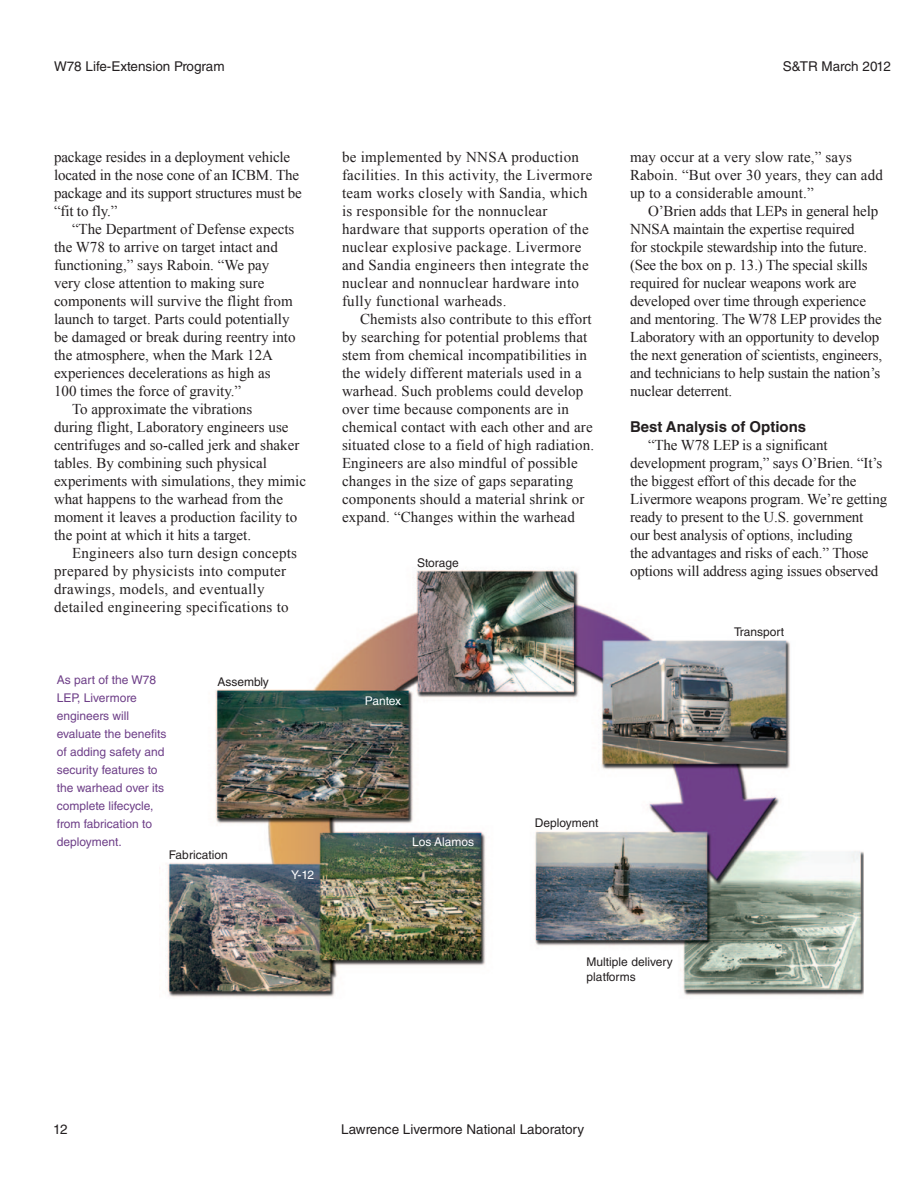
<style>
.page{position:relative;width:918px;height:1188px;background:#fff}
.page>*{position:absolute;margin:0;border:0;box-sizing:border-box;transform-origin:0 0}
.STR_general_text{font:15px/18px "Times New Roman";color:#231f20}
.STR_general_text-2{font:15px/18px "Times New Roman";letter-spacing:.02em;color:#231f20}
.STR_lev1_head{font:700 15px "Helvetica LT Std";color:#231f20}
.t1{font:13.5px "Helvetica LT Std";color:#231f20}
.STR_Captions{font:12px/18px "Helvetica LT Std";color:#6e3f88}
.t2{font:12px/14.4px "Helvetica LT Std";color:#231f20}
.t3{font:12px "Helvetica LT Std";color:#fff}
</style>
<div class="page">
<img style="left:167px;top:570px;width:697px;height:427px">
<p class="t1" style="left:54px;top:59px;width:172px">W78 Life-Extension Program</p>
<p class="STR_general_text" style="left:54px;top:148px;width:249px">package resides in a deployment vehicle located in the nose cone of an ICBM. The package and its support structures must be “fit to fly.”</p>
<p class="STR_general_text" style="left:54px;top:220px;width:243px;text-indent:18px">“The Department of Defense expects the W78 to arrive on target intact and functioning,” says Raboin. “We pay very close attention to making sure components will survive the flight from launch to target. Parts could potentially be damaged or break during reentry into the atmosphere, when the Mark 12A experiences decelerations as high as 100 times the force of gravity.”</p>
<p class="STR_general_text" style="left:54px;top:400px;width:254px;text-indent:18px">To approximate the vibrations<br>during flight, Laboratory engineers use centrifuges and so-called jerk and shaker tables. By combining such physical experiments with simulations, they mimic what happens to the warhead from the moment it leaves a production facility to the point at which it hits a target.</p>
<p class="STR_general_text-2" style="left:54px;top:544px;width:245px;text-indent:18px">Engineers also turn design concepts prepared by physicists into computer drawings, models, and eventually detailed engineering specifications to</p>
<p class="STR_Captions" style="left:57px;top:671px;width:111px">As part of the W78<br>LEP, Livermore engineers will evaluate the benefits of adding safety and security features to the warhead over its complete lifecycle, from fabrication to deployment.</p>
<p class="t2" style="left:217px;top:675px;width:53px">Assembly</p>
<p class="t2" style="left:169px;top:847px;width:60px">Fabrication</p>
<p class="t3" style="left:291px;top:868px;width:25px">Y-12</p>
<p class="STR_general_text-2" style="left:342px;top:148px;width:252px">be implemented by NNSA production facilities. In this activity, the Livermore team works closely with Sandia, which is responsible for the nonnuclear hardware that supports operation of the nuclear explosive package. Livermore and Sandia engineers then integrate the nuclear and nonnuclear hardware into fully functional warheads.</p>
<p class="STR_general_text" style="left:342px;top:310px;width:254px;text-indent:18px">Chemists also contribute to this effort by searching for potential problems that stem from chemical incompatibilities in the widely different materials used in a warhead. Such problems could develop over time because components are in chemical contact with each other and are situated close to a field of high radiation.<br>Engineers are also mindful of possible changes in the size of gaps separating components should a material shrink or expand. “Changes within the warhead</p>
<p class="t2" style="left:417px;top:555px;width:43px">Storage</p>
<p class="t3" style="left:365px;top:693px;width:38px">Pantex</p>
<p class="t3" style="left:412px;top:835px;width:64px">Los Alamos</p>
<p class="t2" style="left:535px;top:815px;width:65px">Deployment</p>
<p class="t1" style="left:783px;top:59px;width:110px">S&amp;TR March 2012</p>
<p class="STR_general_text" style="left:630px;top:148px;width:254px">may occur at a very slow rate,” says<br>Raboin. “But over 30 years, they can add up to a considerable amount.”</p>
<p class="STR_general_text" style="left:630px;top:202px;width:254px;text-indent:18px">O’Brien adds that LEPs in general help NNSA maintain the expertise required<br>for stockpile stewardship into the future. (See the box on p. 13.) The special skills required for nuclear weapons work are developed over time through experience and mentoring. The W78 LEP provides the Laboratory with an opportunity to develop the next generation of scientists, engineers, and technicians to help sustain the nation’s nuclear deterrent.</p>
<p class="STR_lev1_head" style="left:630px;top:418px;width:178px">Best Analysis of Options</p>
<p class="STR_general_text" style="left:630px;top:436px;width:259px;text-indent:18px">“The W78 LEP is a significant development program,” says O’Brien. “It’s the biggest effort of this decade for the Livermore weapons program. We’re getting ready to present to the U.S. government<br>our best analysis of options, including<br>the advantages and risks of each.” Those options will address aging issues observed</p>
<p class="t2" style="left:734px;top:624px;width:52px">Transport</p>
<p class="t2" style="left:587px;top:955px;width:88px">Multiple delivery platforms</p>
<p class="t1" style="left:53px;top:1122px;width:16px">12</p>
<p class="t1" style="left:341px;top:1121px;width:245px">Lawrence Livermore National Laboratory</p>
</div>
